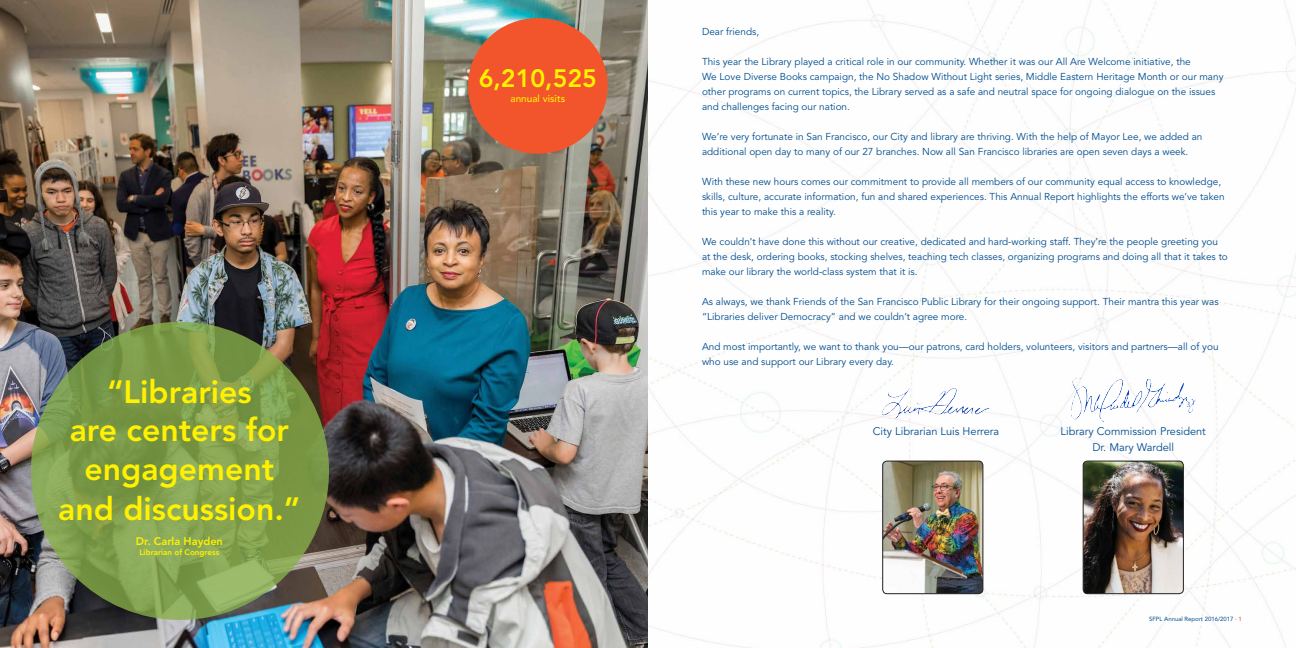
<style>
.page{position:relative;width:1296px;height:648px;background:#fff}
.page>*{position:absolute;margin:0;border:0;box-sizing:border-box;transform-origin:0 0}
.t1{font:800 32px/38.4px "Avenir";color:#fff101;text-align:center}
.t2{font:800 25px "Avenir";color:#fff101}
.t3{font:11px "Avenir";color:#004c8e}
.t4{font:800 11px "Avenir";color:#fff101}
.t5{font:10px/15px "Avenir";color:#004c8e}
.t6{font:500 10px "Avenir";color:#fff101}
.t7{font:800 8px "Avenir";color:#fff101}
.t8{font:6px "Avenir";color:#004c8e}
.s1{font-weight:500;color:#f2552c}
</style>
<div class="page">
<img style="left:0;top:0;width:1296px;height:648px">
<svg style="left:31px;top:322px;width:298px;height:298px;background:#809e4d"></svg>
<div style="left:468px;top:18px;width:140px;height:136px;background:#f2552c;border-radius:50%"></div>
<img style="left:883px;top:461px;width:100px;height:133px">
<div style="left:882px;top:461px;width:101px;height:133px;border:1px solid #231f20;border-radius:4px"></div>
<img style="left:882px;top:388px;width:28px;height:28px">
<img style="left:1083px;top:461px;width:100px;height:133px">
<div style="left:1083px;top:461px;width:101px;height:133px;border:1px solid #231f20;border-radius:4px"></div>
<img style="left:1069px;top:378px;width:55px;height:43px">
<p class="t1" style="left:70px;top:372px;width:221px">“Libraries<br>are centers for</p>
<p class="t1" style="left:85px;top:449px;width:191px">engagement</p>
<p class="t1" style="left:58px;top:490px;width:244px">and discussion.”</p>
<p class="t4" style="left:136px;top:535px;width:89px">Dr. Carla Hayden</p>
<p class="t7" style="left:139px;top:547px;width:81px">Librarian of Congress</p>
<p class="t2" style="left:479px;top:63px;width:120px">6,210,525</p>
<p class="t6" style="left:511px;top:93px;width:56px">annual visits</p>
<p class="t5" style="left:702px;top:24px;width:59px">Dear friends,</p>
<p class="t5" style="left:702px;top:54px;width:490px">This year the Library played a critical role in our community. Whether it was our All Are Welcome initiative, the</p>
<p class="t5" style="left:702px;top:69px;width:523px">We Love Diverse Books campaign, the No Shadow Without Light series, Middle Eastern Heritage Month or our many</p>
<p class="t5" style="left:702px;top:84px;width:515px">other programs on current topics, the Library served as a safe and neutral space for ongoing dialogue on the issues</p>
<p class="t5" style="left:702px;top:99px;width:149px">and challenges facing our nation.</p>
<p class="t5" style="left:702px;top:129px;width:502px">We’re very fortunate in San Francisco, our City and library are thriving. With the help of Mayor Lee, we added an</p>
<p class="t5" style="left:702px;top:144px;width:488px">additional open day to many of our 27 branches. Now all San Francisco libraries are open seven days a week.</p>
<p class="t5" style="left:702px;top:174px;width:524px">With these new hours comes our commitment to provide all members of our community equal access to knowledge, skills, culture, accurate information, fun and shared experiences. This Annual Report highlights the efforts we’ve taken this year to make this a reality.</p>
<p class="t5" style="left:702px;top:234px;width:527px">We couldn’t have done this without our creative, dedicated and hard-working staff. They’re the people greeting you at the desk, ordering books, stocking shelves, teaching tech classes, organizing programs and doing all that it takes to make our library the world-class system that it is.</p>
<p class="t5" style="left:702px;top:294px;width:518px">As always, we thank Friends of the San Francisco Public Library for their ongoing support. Their mantra this year was “Libraries deliver Democracy” and we couldn’t agree more.</p>
<p class="t5" style="left:702px;top:339px;width:518px">And most importantly, we want to thank you—our patrons, card holders, volunteers, visitors and partners—all of you</p>
<p class="t5" style="left:702px;top:354px;width:194px">who use and support our Library every day.</p>
<p class="t3" style="left:873px;top:425px;width:128px">City Librarian Luis Herrera</p>
<p class="t3" style="left:1061px;top:425px;width:147px">Library Commission President</p>
<p class="t3" style="left:1092px;top:441px;width:83px">Dr. Mary Wardell</p>
<p class="t8" style="left:1149px;top:615px;width:94px">SFPL Annual Report 2016/2017 · <span class="s1">1</span></p>
</div>
